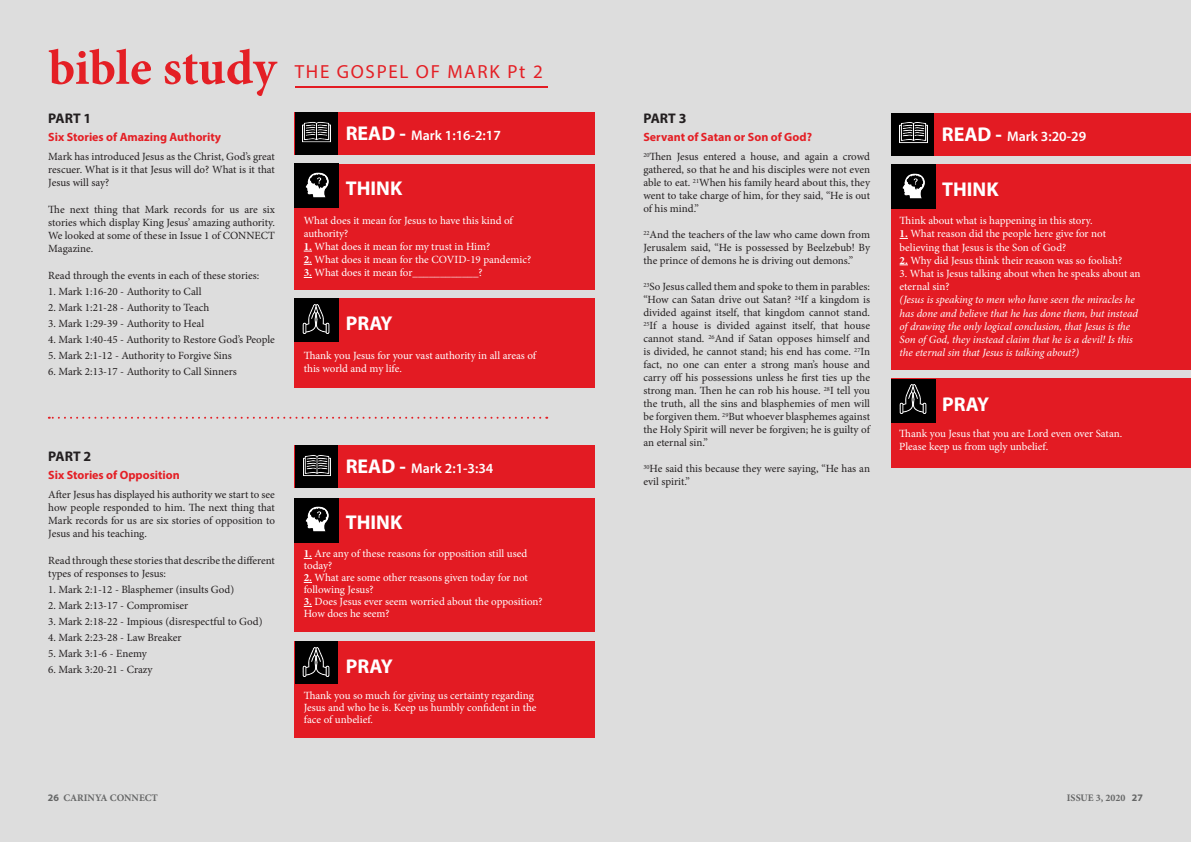
<style>
.page{position:relative;width:1191px;height:842px;background:#fff}
.page>*{position:absolute;margin:0;border:0;box-sizing:border-box;transform-origin:0 0}
.t1{font:700 50px "Minion Pro";letter-spacing:-.005em;color:#e41f25}
.t2{font:700 20px "Myriad Pro";color:#fff}
.t3{font:19px "Myriad Pro";letter-spacing:.09em;color:#e41f25}
.t4{font:600 14px "Myriad Pro";color:#fff}
.t5{font:700 14px "Myriad Pro";color:#231f20}
.t6{font:700 12px "Myriad Pro";color:#e41f25}
.t7{font:11px/13px "Minion Pro";letter-spacing:-.005em;color:#231f20;text-align:justify}
.t8{font:11px/13.2px "Minion Pro";letter-spacing:-.005em;color:#fff}
.t9{font:italic 11px/13.2px "Minion Pro";letter-spacing:-.01em;color:#fff}
.t10{font:700 10px "Minion Pro";color:#656666}
.s1{font-weight:700;font-size:20px}
.s2{font-weight:700}
.s3{font-family:"Myriad Pro"}
</style>
<div class="page">
<div style="left:0;top:0;width:604px;height:842px;background:#ddd"></div>
<hr style="left:295px;top:86px;width:252px;height:2px;background:#e31b23">
<div style="left:295px;top:112px;width:308px;height:43px;background:#e31b23"></div>
<div style="left:295px;top:112px;width:43px;height:43px;background:#000"></div>
<img style="left:303px;top:121px;width:28px;height:22px">
<div style="left:295px;top:164px;width:308px;height:125px;background:#e31b23"></div>
<div style="left:295px;top:164px;width:44px;height:44px;background:#000"></div>
<img style="left:305px;top:172px;width:24px;height:26px">
<div style="left:295px;top:298px;width:308px;height:89px;background:#e31b23"></div>
<div style="left:295px;top:298px;width:44px;height:44px;background:#000"></div>
<img style="left:302px;top:304px;width:28px;height:29px">
<svg style="left:49px;top:417px;width:491px;height:2px"></svg>
<div style="left:295px;top:445px;width:308px;height:43px;background:#e31b23"></div>
<div style="left:295px;top:445px;width:43px;height:43px;background:#000"></div>
<img style="left:303px;top:455px;width:28px;height:22px">
<div style="left:295px;top:498px;width:308px;height:134px;background:#e31b23"></div>
<div style="left:295px;top:498px;width:44px;height:44px;background:#000"></div>
<img style="left:305px;top:506px;width:24px;height:26px">
<div style="left:295px;top:641px;width:308px;height:97px;background:#e31b23"></div>
<div style="left:295px;top:641px;width:43px;height:43px;background:#000"></div>
<img style="left:302px;top:647px;width:28px;height:29px">
<div style="left:595px;top:0;width:596px;height:842px;background:#ddd"></div>
<div style="left:891px;top:113px;width:300px;height:43px;background:#e31b23"></div>
<div style="left:891px;top:113px;width:43px;height:43px;background:#000"></div>
<img style="left:899px;top:122px;width:28px;height:22px">
<div style="left:891px;top:164px;width:300px;height:206px;background:#e31b23"></div>
<div style="left:891px;top:164px;width:44px;height:44px;background:#000"></div>
<img style="left:902px;top:173px;width:23px;height:26px">
<div style="left:891px;top:379px;width:300px;height:89px;background:#e31b23"></div>
<div style="left:891px;top:379px;width:44px;height:43px;background:#000"></div>
<img style="left:899px;top:385px;width:28px;height:29px">
<p class="t1" style="left:48px;top:33px;width:229px">bible study</p>
<p class="t5" style="left:48px;top:109px;width:45px">PART 1</p>
<p class="t6" style="left:48px;top:129px;width:174px">Six Stories of Amazing Authority</p>
<p class="t7" style="left:48px;top:150px;width:228px">Mark has introduced Jesus as the Christ, God’s great rescuer. What is it that Jesus will do? What is it that Jesus will say?</p>
<p class="t7" style="left:48px;top:203px;width:228px">The next thing that Mark records for us are six stories which display King Jesus’ amazing authority.<br>We looked at some of these in Issue 1 of CONNECT Magazine.</p>
<p class="t7" style="left:48px;top:269px;width:212px">Read through the events in each of these stories:</p>
<p class="t7" style="left:48px;top:285px;width:155px">1. Mark 1:16-20 - Authority to Call</p>
<p class="t7" style="left:48px;top:301px;width:162px">2. Mark 1:21-28 - Authority to Teach</p>
<p class="t7" style="left:48px;top:317px;width:157px">3. Mark 1:29-39 - Authority to Heal</p>
<p class="t7" style="left:48px;top:333px;width:228px">4. Mark 1:40-45 - Authority to Restore God’s People</p>
<p class="t7" style="left:48px;top:349px;width:185px">5. Mark 2:1-12 - Authority to Forgive Sins</p>
<p class="t7" style="left:48px;top:365px;width:190px">6. Mark 2:13-17 - Authority to Call Sinners</p>
<p class="t3" style="left:295px;top:59px;width:249px">THE GOSPEL OF MARK Pt 2</p>
<p class="t4" style="left:346px;top:127px;width:157px"><span class="s1">READ -</span> Mark 1:16-2:17</p>
<p class="t2" style="left:346px;top:175px;width:58px">THINK</p>
<p class="t8" style="left:304px;top:214px;width:211px">What does it mean for Jesus to have this kind of authority?</p>
<p class="t8" style="left:304px;top:240px;width:188px"><span class="s2">1.</span> What does it mean for my trust in Him?</p>
<p class="t8" style="left:304px;top:253px;width:229px"><span class="s2">2.</span> What does it mean for the COVID-19 pandemic?</p>
<p class="t8" style="left:304px;top:266px;width:180px"><span class="s2">3.</span> What does it mean for____________?</p>
<p class="t2" style="left:346px;top:310px;width:48px">PRAY</p>
<p class="t8" style="left:304px;top:349px;width:234px">Thank you Jesus for your vast authority in all areas of this world and my life.</p>
<p class="t5" style="left:48px;top:447px;width:45px">PART 2</p>
<p class="t6" style="left:48px;top:467px;width:133px">Six Stories of Opposition</p>
<p class="t7" style="left:48px;top:488px;width:228px">After Jesus has displayed his authority we start to see how people responded to him. The next thing that Mark records for us are six stories of opposition to Jesus and his teaching.</p>
<p class="t7" style="left:48px;top:554px;width:228px">Read through these stories that describe the different types of responses to Jesus:</p>
<p class="t7" style="left:48px;top:583px;width:187px">1. Mark 2:1-12 - Blasphemer (insults God)</p>
<p class="t7" style="left:48px;top:599px;width:141px">2. Mark 2:13-17 - Compromiser</p>
<p class="t7" style="left:48px;top:615px;width:216px">3. Mark 2:18-22 - Impious (disrespectful to God)</p>
<p class="t7" style="left:48px;top:631px;width:135px">4. Mark 2:23-28 - Law Breaker</p>
<p class="t7" style="left:48px;top:647px;width:100px">5. Mark 3:1-6 - Enemy</p>
<p class="t7" style="left:48px;top:663px;width:106px">6. Mark 3:20-21 - Crazy</p>
<p class="t10" style="left:48px;top:791px;width:112px"><span class="s3">26</span> CARINYA CONNECT</p>
<p class="t4" style="left:346px;top:460px;width:149px"><span class="s1">READ -</span> Mark 2:1-3:34</p>
<p class="t2" style="left:346px;top:509px;width:58px">THINK</p>
<p class="t8" style="left:304px;top:548px;width:225px;line-height:12px"><span class="s2">1.</span> Are any of these reasons for opposition still used today?</p>
<p class="t8" style="left:304px;top:572px;width:226px;line-height:12px"><span class="s2">2.</span> What are some other reasons given today for not following Jesus?</p>
<p class="t8" style="left:304px;top:596px;width:240px;line-height:12px"><span class="s2">3.</span> Does Jesus ever seem worried about the opposition?<br>How does he seem?</p>
<p class="t2" style="left:346px;top:653px;width:48px">PRAY</p>
<p class="t8" style="left:304px;top:690px;width:234px;line-height:12px">Thank you so much for giving us certainty regarding<br>Jesus and who he is. Keep us humbly confident in the face of unbelief.</p>
<p class="t5" style="left:643px;top:109px;width:45px">PART 3</p>
<p class="t6" style="left:643px;top:129px;width:170px">Servant of Satan or Son of God?</p>
<p class="t7" style="left:643px;top:150px;width:228px"><sup>20</sup>Then Jesus entered a house, and again a crowd gathered, so that he and his disciples were not even able to eat. <sup>21</sup>When his family heard about this, they went to take charge of him, for they said, “He is out of his mind.”</p>
<p class="t7" style="left:643px;top:228px;width:228px"><sup>22</sup>And the teachers of the law who came down from Jerusalem said, “He is possessed by Beelzebub! By the prince of demons he is driving out demons.”</p>
<p class="t7" style="left:643px;top:280px;width:228px"><sup>23</sup>So Jesus called them and spoke to them in parables: “How can Satan drive out Satan? <sup>24</sup>If a kingdom is divided against itself, that kingdom cannot stand.<br><sup>25</sup>If a house is divided against itself, that house cannot stand. <sup>26</sup>And if Satan opposes himself and is divided, he cannot stand; his end has come. <sup>27</sup>In fact, no one can enter a strong man’s house and carry off his possessions unless he first ties up the strong man. Then he can rob his house. <sup>28</sup>I tell you the truth, all the sins and blasphemies of men will be forgiven them. <sup>29</sup>But whoever blasphemes against the Holy Spirit will never be forgiven; he is guilty of an eternal sin.”</p>
<p class="t7" style="left:643px;top:462px;width:228px"><sup>30</sup>He said this because they were saying, “He has an evil spirit.”</p>
<p class="t4" style="left:942px;top:127px;width:146px"><span class="s1">READ -</span> Mark 3:20-29</p>
<p class="t2" style="left:942px;top:176px;width:58px">THINK</p>
<p class="t8" style="left:899px;top:214px;width:194px">Think about what is happening in this story.</p>
<p class="t8" style="left:899px;top:227px;width:208px"><span class="s2">1.</span> What reason did the people here give for not believing that Jesus is the Son of God?</p>
<p class="t8" style="left:899px;top:254px;width:224px"><span class="s2">2.</span> Why did Jesus think their reason was so foolish?</p>
<p class="t8" style="left:899px;top:267px;width:242px">3. What is Jesus talking about when he speaks about an eternal sin?</p>
<p class="t9" style="left:899px;top:293px;width:240px">(Jesus is speaking to men who have seen the miracles he has done and believe that he has done them, but instead of drawing the only logical conclusion, that Jesus is the Son of God, they instead claim that he is a devil! Is this the eternal sin that Jesus is talking about?)</p>
<p class="t2" style="left:942px;top:391px;width:48px">PRAY</p>
<p class="t8" style="left:899px;top:427px;width:224px">Thank you Jesus that you are Lord even over Satan.<br>Please keep us from ugly unbelief.</p>
<p class="t10" style="left:1066px;top:791px;width:78px">ISSUE 3, 2020 <span class="s3">27</span></p>
</div>
